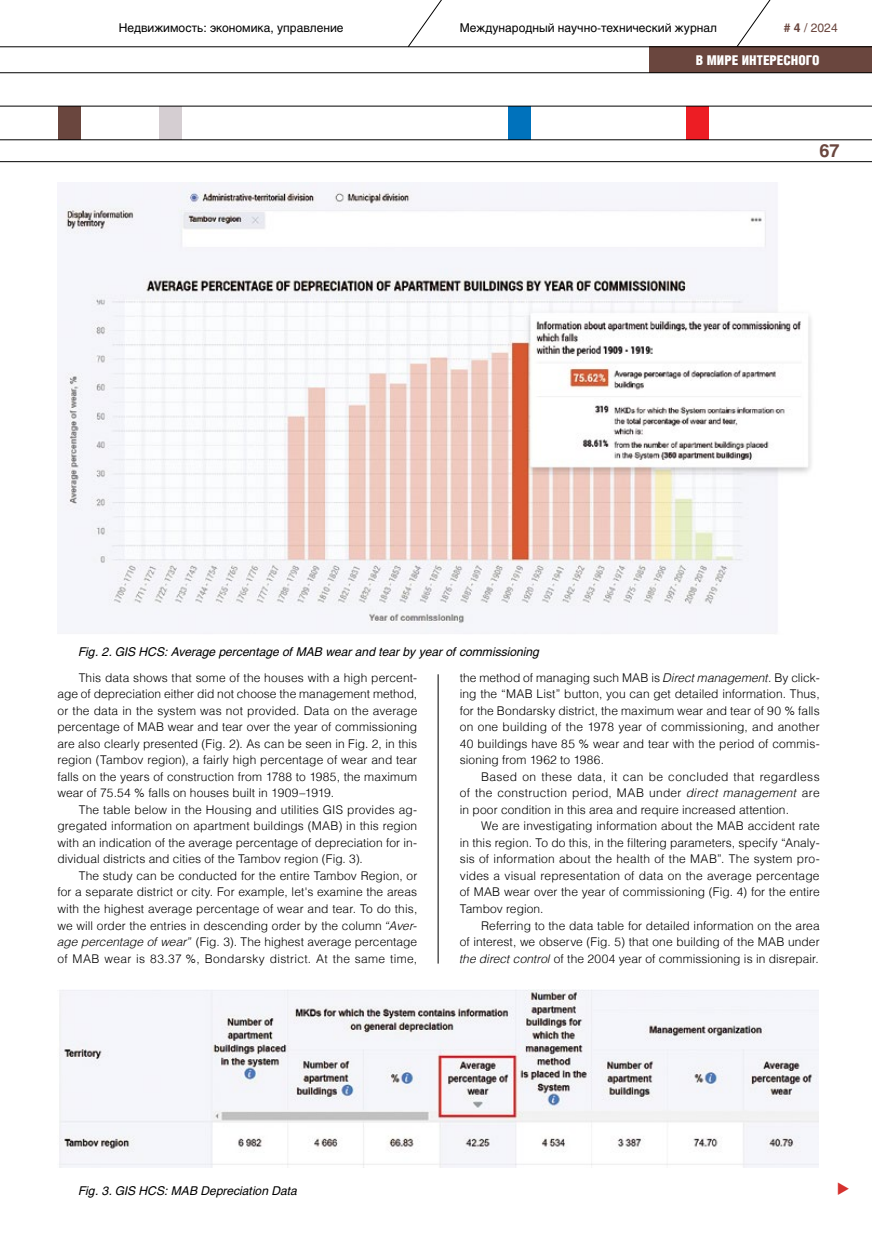
<style>
.page{position:relative;width:872px;height:1255px;background:#fff}
.page>*{position:absolute;margin:0;border:0;box-sizing:border-box;transform-origin:0 0}
.t1{font:700 18px "Helios";color:#6a463e}
.t2{font:13.5px "Helios Cond Black C";color:#fff}
.t3{font:300 12px/16.5px "Helios";letter-spacing:.005em;color:#000;text-align:justify}
.t4{font:italic 12px "Helios";color:#000}
.t5{font:12px "Helios";color:#000}
.t6{font:12px "Helios";color:#6a463e}
.s1{font-weight:700}
.s2{font-style:italic}
</style>
<div class="page">
<div style="left:58px;top:106px;width:22px;height:34px;background:#6a463e"></div>
<div style="left:159px;top:106px;width:23px;height:34px;background:#d5ced2"></div>
<div style="left:508px;top:106px;width:22px;height:34px;background:#0072bc"></div>
<div style="left:687px;top:106px;width:22px;height:34px;background:#ed1d24"></div>
<div style="left:649px;top:47px;width:223px;height:26px;background:#6a463e"></div>
<hr style="left:0;top:139px;width:872px;height:1px;background:#000">
<hr style="left:0;top:161px;width:872px;height:1px;background:#000">
<hr style="left:0;top:106px;width:872px;height:1px;background:#000">
<hr style="left:0;top:72px;width:872px;height:1px;background:#000">
<hr style="left:0;top:47px;width:872px;height:1px;background:#000">
<svg style="left:736px;top:0;width:57px;height:47px"></svg>
<svg style="left:407px;top:0;width:57px;height:47px"></svg>
<hr style="left:438px;top:674px;width:1px;height:289px;background:#000">
<img style="left:57px;top:183px;width:755px;height:451px">
<img style="left:59px;top:989px;width:759px;height:178px">
<p class="t5" style="left:119px;top:20px;width:226px">Недвижимость: экономика, управление</p>
<p class="t5" style="left:460px;top:20px;width:259px">Международный научно-технический журнал</p>
<p class="t6" style="left:784px;top:20px;width:55px"><span class="s1"># 4</span> / 2024</p>
<p class="t2" style="left:696px;top:53px;width:125px">В МИРЕ ИНТЕРЕСНОГО</p>
<p class="t4" style="left:79px;top:644px;width:462px">Fig. 2. GIS HCS: Average percentage of MAB wear and tear by year of commissioning</p>
<h1 class="t1" style="left:819px;top:140px;width:22px">67</h1>
<p class="t3" style="left:57px;top:669px;width:361px;text-indent:21px">This data shows that some of the houses with a high percent&shy;age of depreciation either did not choose the management method, or the data in the system was not provided. Data on the average percentage of MAB wear and tear over the year of commissioning are also clearly presented (Fig. 2). As can be seen in Fig. 2, in this region (Tambov region), a fairly high percentage of wear and tear falls on the years of construction from 1788 to 1985, the maximum wear of 75.54 % falls on houses built in 1909–1919.</p>
<p class="t3" style="left:57px;top:801px;width:361px;text-indent:21px">The table below in the Housing and utilities GIS provides ag&shy;gregated information on apartment buildings (MAB) in this region with an indication of the average percentage of depreciation for in&shy;dividual districts and cities of the Tambov region (Fig. 3).</p>
<p class="t3" style="left:57px;top:867px;width:361px;text-indent:21px">The study can be conducted for the entire Tambov Region, or for a separate district or city. For example, let's examine the areas with the highest average percentage of wear and tear. To do this, we will order the entries in descending order by the column <span class="s2">“Aver&shy;age percentage of wear”</span> (Fig. 3). The highest average percentage of MAB wear is 83.37 %, Bondarsky district. At the same time,</p>
<p class="t3" style="left:460px;top:669px;width:361px">the method of managing such MAB is <span class="s2">Direct management</span>. By click&shy;ing the “MAB List” button, you can get detailed information. Thus, for the Bondarsky district, the maximum wear and tear of 90 % falls on one building of the 1978 year of commissioning, and another 40 buildings have 85 % wear and tear with the period of commis&shy;sioning from 1962 to 1986.</p>
<p class="t3" style="left:460px;top:768px;width:361px;text-indent:21px">Based on these data, it can be concluded that regardless of the construction period, MAB under <span class="s2">direct management</span> are in poor condition in this area and require increased attention.</p>
<p class="t3" style="left:460px;top:817px;width:361px;text-indent:21px">We are investigating information about the MAB accident rate in this region. To do this, in the filtering parameters, specify “Analy&shy;sis of information about the health of the MAB”. The system pro&shy;vides a visual representation of data on the average percentage of MAB wear over the year of commissioning (Fig. 4) for the entire Tambov region.</p>
<p class="t3" style="left:460px;top:916px;width:361px;text-indent:21px">Referring to the data table for detailed information on the area of interest, we observe (Fig. 5) that one building of the MAB under <span class="s2">the direct control</span> of the 2004 year of commissioning is in disrepair.</p>
<p class="t4" style="left:79px;top:1183px;width:220px">Fig. 3. GIS HCS: MAB Depreciation Data</p>
</div>
